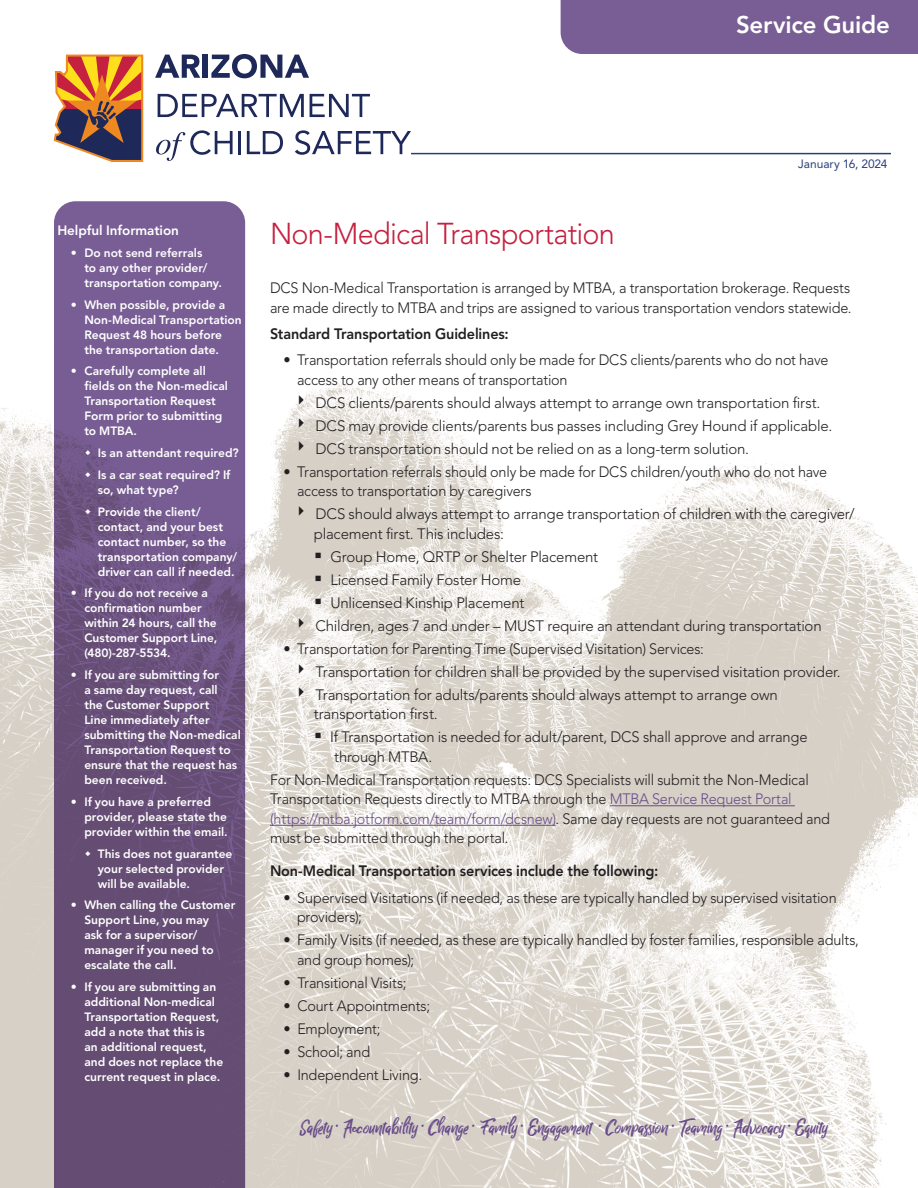
<style>
.page{position:relative;width:918px;height:1188px;background:#fff}
.page>*{position:absolute;margin:0;border:0;box-sizing:border-box;transform-origin:0 0}
.t1{font:300 30px "Avenir";letter-spacing:-.025em;color:#c5203f;scale:.96 1}
.t2{font:800 24px "Avenir";letter-spacing:-.01em;color:#fff}
.t3{font:22.5px "Billy Ohio Dua";color:#694c88}
.t4{font:300 15px/19.5px "Avenir";letter-spacing:-.015em;color:#231f20;scale:.96 1}
.t5{font:300 15px/23px "Avenir";letter-spacing:-.015em;color:#231f20}
.t6{font:800 15px "Avenir";letter-spacing:-.01em;color:#231f20;scale:.96 1}
.t7{font:800 13.5px "Avenir";letter-spacing:-.005em;color:#fff}
.t8{font:800 12px/15px "Avenir";color:#fff}
.t9{font:12px "Avenir";letter-spacing:-.005em;color:#2b3e7a}
.s1{color:#694c88}
</style>
<div class="page">
<img style="left:0;top:342px;width:918px;height:846px">
<svg style="left:54px;top:201px;width:191px;height:987px;background:#6c5380"></svg>
<svg style="left:155px;top:55px;width:45px;height:23px"></svg>
<div style="left:203px;top:55px;width:5px;height:23px;background:#1e2859"></div>
<svg style="left:211px;top:54px;width:98px;height:24px"></svg>
<svg style="left:158px;top:94px;width:146px;height:23px"></svg>
<svg style="left:310px;top:94px;width:60px;height:23px"></svg>
<svg style="left:156px;top:130px;width:77px;height:31px"></svg>
<hr style="left:238px;top:131px;width:3px;height:23px;background:#1e2859">
<svg style="left:247px;top:131px;width:36px;height:23px"></svg>
<svg style="left:295px;top:130px;width:116px;height:25px"></svg>
<svg style="left:53px;top:54px;width:91px;height:108px;background:#a97353"></svg>
<hr style="left:411px;top:153px;width:480px;height:1px;background:#2b3e7a">
<div style="left:561px;top:0;width:357px;height:54px;background:#785e94"></div>
<hr style="left:610px;top:805px;width:185px;height:1px;background:#694c88">
<hr style="left:270px;top:825px;width:285px;height:1px;background:#694c88">
<svg style="left:85px;top:450px;width:5px;height:5px"></svg>
<svg style="left:85px;top:472px;width:5px;height:5px"></svg>
<svg style="left:85px;top:509px;width:5px;height:5px"></svg>
<svg style="left:85px;top:851px;width:5px;height:5px"></svg>
<svg style="left:299px;top:395px;width:5px;height:9px"></svg>
<svg style="left:299px;top:418px;width:5px;height:9px"></svg>
<svg style="left:299px;top:441px;width:5px;height:9px"></svg>
<svg style="left:299px;top:506px;width:5px;height:10px"></svg>
<svg style="left:316px;top:552px;width:5px;height:6px"></svg>
<svg style="left:316px;top:575px;width:5px;height:6px"></svg>
<svg style="left:316px;top:598px;width:5px;height:6px"></svg>
<svg style="left:299px;top:618px;width:5px;height:9px"></svg>
<svg style="left:299px;top:664px;width:5px;height:9px"></svg>
<svg style="left:299px;top:687px;width:5px;height:9px"></svg>
<svg style="left:315px;top:733px;width:6px;height:5px"></svg>
<h2 class="t2" style="left:736px;top:10px;width:155px">Service Guide</h2>
<p class="t7" style="left:57px;top:223px;width:123px">Helpful Information</p>
<p class="t8" style="left:84px;top:245px;width:139px;text-indent:-14px">• Do not send referrals<br>to any other provider/ transportation company.</p>
<p class="t8" style="left:84px;top:297px;width:159px;text-indent:-14px">• When possible, provide a<br>Non-Medical Transportation<br>Request 48 hours before the transportation date.</p>
<p class="t8" style="left:84px;top:364px;width:145px;text-indent:-14px">• Carefully complete all fields on the Non-medical<br>Transportation Request<br>Form prior to submitting to MTBA.</p>
<p class="t8" style="left:98px;top:442px;width:142px;line-height:21.8px">Is an attendant required?<br>Is a car seat required? If</p>
<p class="t8" style="left:98px;top:479px;width:104px;line-height:21.8px">so, what type?<br>Provide the client/</p>
<p class="t8" style="left:98px;top:519px;width:141px">contact, and your best contact number, so the transportation company/ driver can call if needed.</p>
<p class="t8" style="left:84px;top:586px;width:134px;text-indent:-14px">• If you do not receive a confirmation number within 24 hours, call the<br>Customer Support Line, (480)-287-5534.</p>
<p class="t8" style="left:84px;top:668px;width:158px;text-indent:-14px">• If you are submitting for<br>a same day request, call<br>the Customer Support<br>Line immediately after submitting the Non-medical<br>Transportation Request to ensure that the request has been received.</p>
<p class="t8" style="left:84px;top:794px;width:145px;text-indent:-14px">• If you have a preferred provider, please state the provider within the email.</p>
<p class="t8" style="left:98px;top:846px;width:136px">This does not guarantee your selected provider will be available.</p>
<p class="t8" style="left:84px;top:898px;width:152px;text-indent:-14px">• When calling the Customer<br>Support Line, you may<br>ask for a supervisor/ manager if you need to escalate the call.</p>
<p class="t8" style="left:84px;top:980px;width:140px;text-indent:-14px">• If you are submitting an additional Non-medical<br>Transportation Request, add a note that this is<br>an additional request, and does not replace the current request in place.</p>
<p class="t9" style="left:798px;top:157px;width:91px">January 16, 2024</p>
<h1 class="t1" style="left:270px;top:216px;width:361px">Non-Medical Transportation</h1>
<p class="t4" style="left:270px;top:278px;width:607px">DCS Non-Medical Transportation is arranged by MTBA, a transportation brokerage. Requests are made directly to MTBA and trips are assigned to various transportation vendors statewide.</p>
<p class="t6" style="left:270px;top:325px;width:250px">Standard Transportation Guidelines:</p>
<p class="t4" style="left:297px;top:350px;width:555px;text-indent:-14px">• Transportation referrals should only be made for DCS clients/parents who do not have access to any other means of transportation</p>
<p class="t5" style="left:316px;top:391px;width:518px">DCS clients/parents should always attempt to arrange own transportation first.<br>DCS may provide clients/parents bus passes including Grey Hound if applicable.<br>DCS transportation should not be relied on as a long-term solution.</p>
<p class="t4" style="left:297px;top:462px;width:554px;text-indent:-14px">• Transportation referrals should only be made for DCS children/youth who do not have access to transportation by caregivers</p>
<p class="t5" style="left:314px;top:504px;width:542px;line-height:19.5px">DCS should always attempt to arrange transportation of children with the caregiver/ placement first. This includes:</p>
<p class="t5" style="left:331px;top:545px;width:269px">Group Home, QRTP or Shelter Placement</p>
<p class="t5" style="left:331px;top:568px;width:192px">Licensed Family Foster Home</p>
<p class="t5" style="left:331px;top:591px;width:196px">Unlicensed Kinship Placement</p>
<p class="t5" style="left:316px;top:614px;width:508px">Children, ages 7 and under – MUST require an attendant during transportation</p>
<p class="t4" style="left:316px;top:637px;width:549px;line-height:23px;text-indent:-32px">• Transportation for Parenting Time (Supervised Visitation) Services:<br>Transportation for children shall be provided by the supervised visitation provider.<br>Transportation for adults/parents should always attempt to arrange own</p>
<p class="t5" style="left:330px;top:703px;width:479px;text-indent:-16px">transportation first.<br>If Transportation is needed for adult/parent, DCS shall approve and arrange</p>
<p class="t5" style="left:270px;top:745px;width:540px;text-indent:64px">through MTBA.<br>For Non-Medical Transportation requests: DCS Specialists will submit the Non-Medical</p>
<p class="t4" style="left:270px;top:789px;width:585px">Transportation Requests directly to MTBA through the <span class="s1">MTBA Service Request Portal (https://mtba.jotform.com/team/form/dcsnew)</span>. Same day requests are not guaranteed and must be submitted through the portal.</p>
<p class="t6" style="left:270px;top:862px;width:406px">Non-Medical Transportation services include the following:</p>
<p class="t4" style="left:297px;top:888px;width:564px;text-indent:-14px">• Supervised Visitations (if needed, as these are typically handled by supervised visitation providers);</p>
<p class="t4" style="left:297px;top:930px;width:587px;text-indent:-14px">• Family Visits (if needed, as these are typically handled by foster families, responsible adults, and group homes);</p>
<p class="t4" style="left:284px;top:973px;width:130px">• Transitional Visits;</p>
<p class="t4" style="left:284px;top:996px;width:154px">• Court Appointments;</p>
<p class="t4" style="left:284px;top:1019px;width:102px">• Employment;</p>
<p class="t4" style="left:284px;top:1042px;width:92px">• School; and</p>
<p class="t4" style="left:284px;top:1065px;width:146px">• Independent Living.</p>
<h3 class="t3" style="left:300px;top:1112px;width:529px">Safety · Accountability · Change · Family · Engagement · Compassion · Teaming · Advocacy · Equity</h3>
</div>
